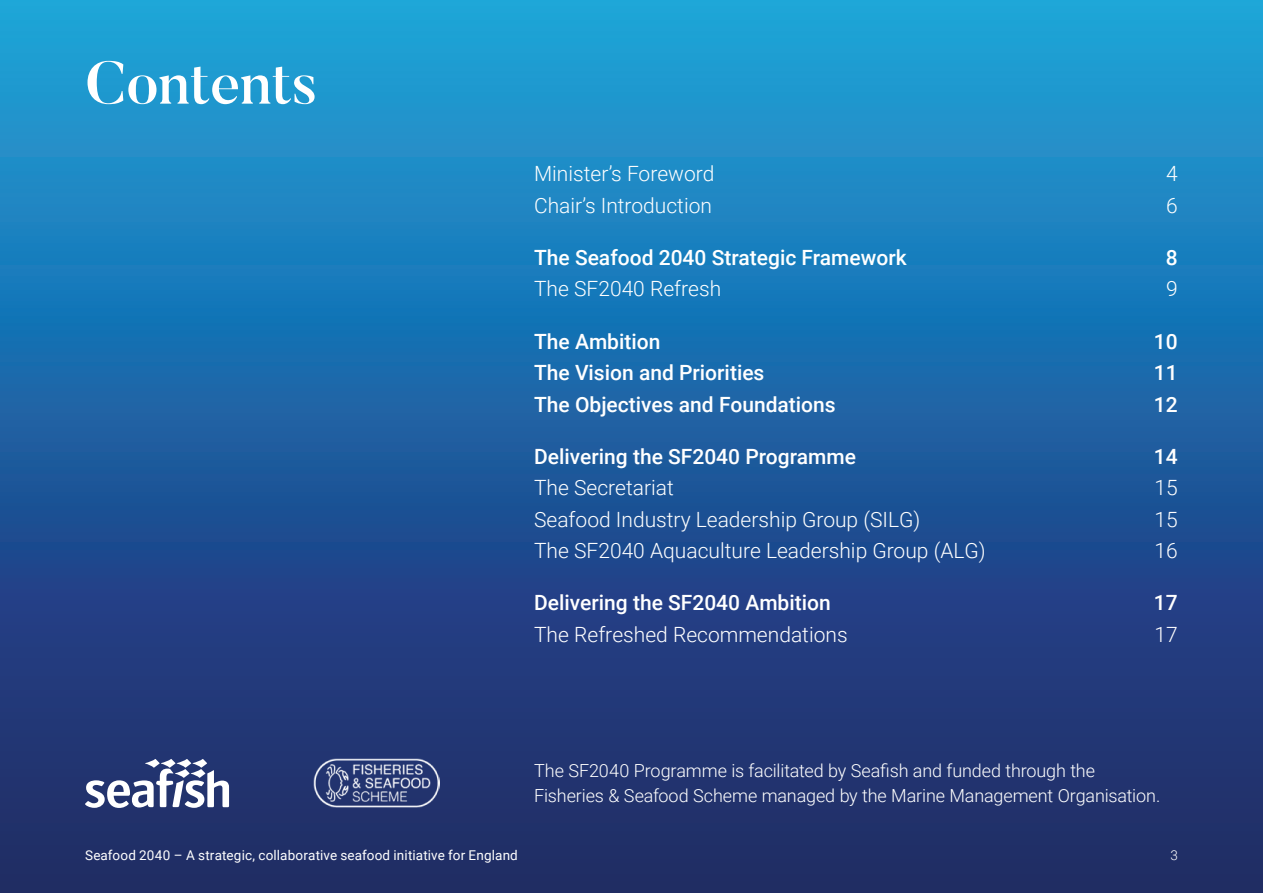
<style>
.page{position:relative;width:1263px;height:893px;background:#fff}
.page>*{position:absolute;margin:0;border:0;box-sizing:border-box;transform-origin:0 0}
.heading_1{font:500 60px "Butler";color:#fff}
.t1{font:300 21px "Roboto";color:#fff}
.t2{font:500 21px "Roboto";color:#fff}
.t3{font:300 18px/24.8px "Roboto";letter-spacing:-.01em;color:#fff}
.t4{font:13.5px "Roboto";letter-spacing:.01em;color:#fff}
.t5{font:300 13.5px "Roboto";color:#fff}
</style>
<div class="page">
<div style="left:0;top:0;width:1263px;height:893px;background:linear-gradient(to bottom,#1ca3de,#211e60)"></div>
<img style="left:0;top:0;width:1px;height:893px">
<svg style="left:85px;top:759px;width:144px;height:49px"></svg>
<img style="left:314px;top:758px;width:126px;height:50px">
<hr style="left:0;top:179px;width:1px;height:714px;background:#908fa9">
<p class="heading_1" style="left:85px;top:45px;width:234px">Contents</p>
<p class="t1" style="left:534px;top:159px;width:182px">Minister’s Foreword</p>
<p class="t1" style="left:1166px;top:159px;width:13px">4</p>
<p class="t1" style="left:534px;top:191px;width:179px">Chair’s Introduction</p>
<p class="t1" style="left:1166px;top:191px;width:13px">6</p>
<p class="t2" style="left:534px;top:243px;width:374px">The Seafood 2040 Strategic Framework</p>
<p class="t2" style="left:1166px;top:243px;width:13px">8</p>
<p class="t1" style="left:534px;top:274px;width:189px">The SF2040 Refresh</p>
<p class="t1" style="left:1166px;top:274px;width:13px">9</p>
<p class="t2" style="left:534px;top:327px;width:128px">The Ambition</p>
<p class="t2" style="left:1154px;top:327px;width:25px">10</p>
<p class="t2" style="left:534px;top:358px;width:232px">The Vision and Priorities</p>
<p class="t2" style="left:1154px;top:358px;width:25px">11</p>
<p class="t2" style="left:534px;top:389px;width:303px">The Objectives and Foundations</p>
<p class="t2" style="left:1154px;top:389px;width:25px">12</p>
<p class="t2" style="left:534px;top:442px;width:323px">Delivering the SF2040 Programme</p>
<p class="t2" style="left:1154px;top:442px;width:25px">14</p>
<p class="t1" style="left:534px;top:473px;width:141px">The Secretariat</p>
<p class="t1" style="left:1154px;top:473px;width:25px">15</p>
<p class="t1" style="left:534px;top:504px;width:388px">Seafood Industry Leadership Group (SILG)</p>
<p class="t1" style="left:1154px;top:504px;width:25px">15</p>
<p class="t1" style="left:534px;top:536px;width:453px">The SF2040 Aquaculture Leadership Group (ALG)</p>
<p class="t1" style="left:1154px;top:536px;width:25px">16</p>
<p class="t2" style="left:534px;top:588px;width:298px">Delivering the SF2040 Ambition</p>
<p class="t2" style="left:1154px;top:588px;width:25px">17</p>
<p class="t1" style="left:534px;top:619px;width:315px">The Refreshed Recommendations</p>
<p class="t1" style="left:1154px;top:619px;width:25px">17</p>
<p class="t3" style="left:534px;top:758px;width:628px">The SF2040 Programme is facilitated by Seafish and funded through the<br>Fisheries &amp; Seafood Scheme managed by the Marine Management Organisation.</p>
<p class="t4" style="left:85px;top:846px;width:434px">Seafood 2040 – A strategic, collaborative seafood initiative for England</p>
<p class="t5" style="left:1170px;top:846px;width:9px">3</p>
</div>
